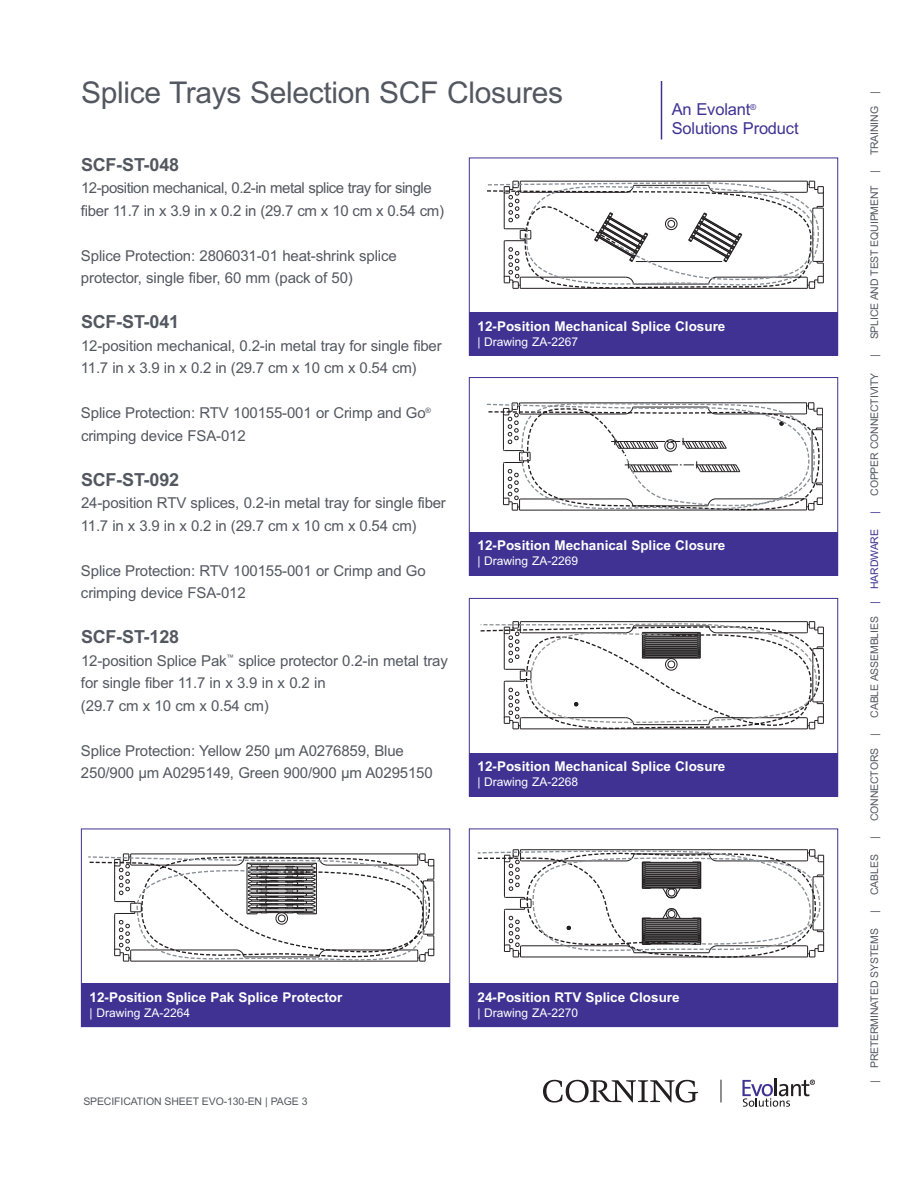
<style>
.page{position:relative;width:918px;height:1188px;background:#fff}
.page>*{position:absolute;margin:0;border:0;box-sizing:border-box;transform-origin:0 0}
.t1{font:30px "Arial";letter-spacing:-.01em;color:#535860}
.t2{font:700 18px "Arial";letter-spacing:-.01em;color:#535860}
.t3{font:16.5px/19.5px "Arial";letter-spacing:-.01em;color:#3f3293}
.t4{font:15px/22.5px "Arial";letter-spacing:-.01em;color:#535860}
.t5{font:15px/22.5px "Arial";letter-spacing:-.035em;color:#535860}
.t6{font:700 13.5px "Arial";color:#fff}
.t7{font:12px "Arial";color:#fff}
.t8{font:10.5px "Arial";letter-spacing:-.015em;color:#535860}
.t9{font:10.5px "Arial";color:#3f3293}
.s1{color:#3f3293}
</style>
<div class="page">
<svg style="left:543px;top:1080px;width:155px;height:23px"></svg>
<svg style="left:742px;top:1079px;width:72px;height:28px"></svg>
<svg style="left:721px;top:1080px;width:1px;height:23px"></svg>
<hr style="left:661px;top:81px;width:1px;height:59px;background:#3f3293">
<svg style="left:487px;top:180px;width:337px;height:109px"></svg>
<div style="left:469px;top:313px;width:369px;height:43px;background:#3f3293"></div>
<svg style="left:486px;top:402px;width:337px;height:109px"></svg>
<div style="left:469px;top:377px;width:369px;height:199px;border:1px solid #3f3293"></div>
<div style="left:469px;top:532px;width:369px;height:43px;background:#3f3293"></div>
<svg style="left:481px;top:621px;width:343px;height:109px"></svg>
<div style="left:469px;top:753px;width:369px;height:43px;background:#3f3293"></div>
<svg style="left:478px;top:849px;width:346px;height:109px"></svg>
<div style="left:469px;top:984px;width:369px;height:43px;background:#3f3293"></div>
<svg style="left:88px;top:853px;width:347px;height:109px"></svg>
<div style="left:82px;top:984px;width:368px;height:43px;background:#3f3293"></div>
<h1 class="t1" style="left:81px;top:75px;width:484px">Splice Trays Selection SCF Closures</h1>
<p class="t8" style="left:868px;top:94px;width:4px;rotate:-90deg">|</p>
<p class="t3" style="left:672px;top:99px;width:128px">An Evolant<sup>®<br></sup>Solutions Product</p>
<p class="t8" style="left:868px;top:155px;width:51px;rotate:-90deg">TRAINING</p>
<p class="t2" style="left:81px;top:154px;width:100px">SCF-ST-048</p>
<p class="t5" style="left:81px;top:177px;width:365px">12-position mechanical, 0.2-in metal splice tray for single fiber 11.7 in x 3.9 in x 0.2 in (29.7 cm x 10 cm x 0.54 cm)</p>
<p class="t4" style="left:81px;top:244px;width:317px">Splice Protection: 2806031-01 heat-shrink splice protector, single fiber, 60 mm (pack of 50)</p>
<p class="t2" style="left:81px;top:311px;width:100px">SCF-ST-041</p>
<p class="t4" style="left:81px;top:334px;width:362px">12-position mechanical, 0.2-in metal tray for single fiber<br>11.7 in x 3.9 in x 0.2 in (29.7 cm x 10 cm x 0.54 cm)</p>
<p class="t4" style="left:81px;top:402px;width:352px">Splice Protection: RTV 100155-001 or Crimp and Go<sup>® </sup>crimping device FSA-012</p>
<p class="t2" style="left:81px;top:469px;width:100px">SCF-ST-092</p>
<p class="t4" style="left:81px;top:492px;width:366px">24-position RTV splices, 0.2-in metal tray for single fiber<br>11.7 in x 3.9 in x 0.2 in (29.7 cm x 10 cm x 0.54 cm)</p>
<p class="t4" style="left:81px;top:559px;width:346px">Splice Protection: RTV 100155-001 or Crimp and Go crimping device FSA-012</p>
<p class="t2" style="left:81px;top:626px;width:100px">SCF-ST-128</p>
<p class="t4" style="left:81px;top:649px;width:369px">12-position Splice Pak<sup>™</sup> splice protector 0.2-in metal tray for single fiber 11.7 in x 3.9 in x 0.2 in<br>(29.7 cm x 10 cm x 0.54 cm)</p>
<p class="t4" style="left:81px;top:739px;width:353px">Splice Protection: Yellow 250 µm A0276859, Blue<br>250/900 µm A0295149, Green 900/900 µm A0295150</p>
<p class="t6" style="left:478px;top:318px;width:249px">12-Position Mechanical Splice Closure</p>
<p class="t7" style="left:478px;top:335px;width:102px">| Drawing ZA-2267</p>
<p class="t6" style="left:478px;top:538px;width:249px">12-Position Mechanical Splice Closure</p>
<p class="t7" style="left:478px;top:554px;width:102px">| Drawing ZA-2269</p>
<p class="t6" style="left:478px;top:759px;width:249px">12-Position Mechanical Splice Closure</p>
<p class="t7" style="left:478px;top:775px;width:102px">| Drawing ZA-2268</p>
<p class="t6" style="left:90px;top:989px;width:254px">12-Position Splice Pak Splice Protector</p>
<p class="t7" style="left:90px;top:1006px;width:102px">| Drawing ZA-2264</p>
<p class="t8" style="left:83px;top:1096px;width:226px">SPECIFICATION SHEET EVO-130-EN | PAGE 3</p>
<p class="t6" style="left:478px;top:989px;width:204px">24-Position RTV Splice Closure</p>
<p class="t7" style="left:478px;top:1006px;width:102px">| Drawing ZA-2270</p>
<p class="t8" style="left:868px;top:339px;width:171px;rotate:-90deg">SPLICE AND TEST EQUIPMENT |</p>
<p class="t8" style="left:868px;top:357px;width:4px;rotate:-90deg">|</p>
<p class="t8" style="left:868px;top:496px;width:125px;rotate:-90deg">COPPER CONNECTIVITY</p>
<p class="t9" style="left:868px;top:514px;width:4px;rotate:-90deg">|</p>
<p class="t8" style="left:868px;top:718px;width:190px;rotate:-90deg">CABLE ASSEMBLIES <span class="s1">| HARDWARE</span></p>
<p class="t8" style="left:868px;top:821px;width:90px;rotate:-90deg">CONNECTORS |</p>
<p class="t8" style="left:868px;top:839px;width:4px;rotate:-90deg">|</p>
<p class="t8" style="left:868px;top:895px;width:42px;rotate:-90deg">CABLES</p>
<p class="t8" style="left:868px;top:913px;width:4px;rotate:-90deg">|</p>
<p class="t8" style="left:868px;top:1083px;width:156px;rotate:-90deg">| PRETERMINATED SYSTEMS</p>
</div>
